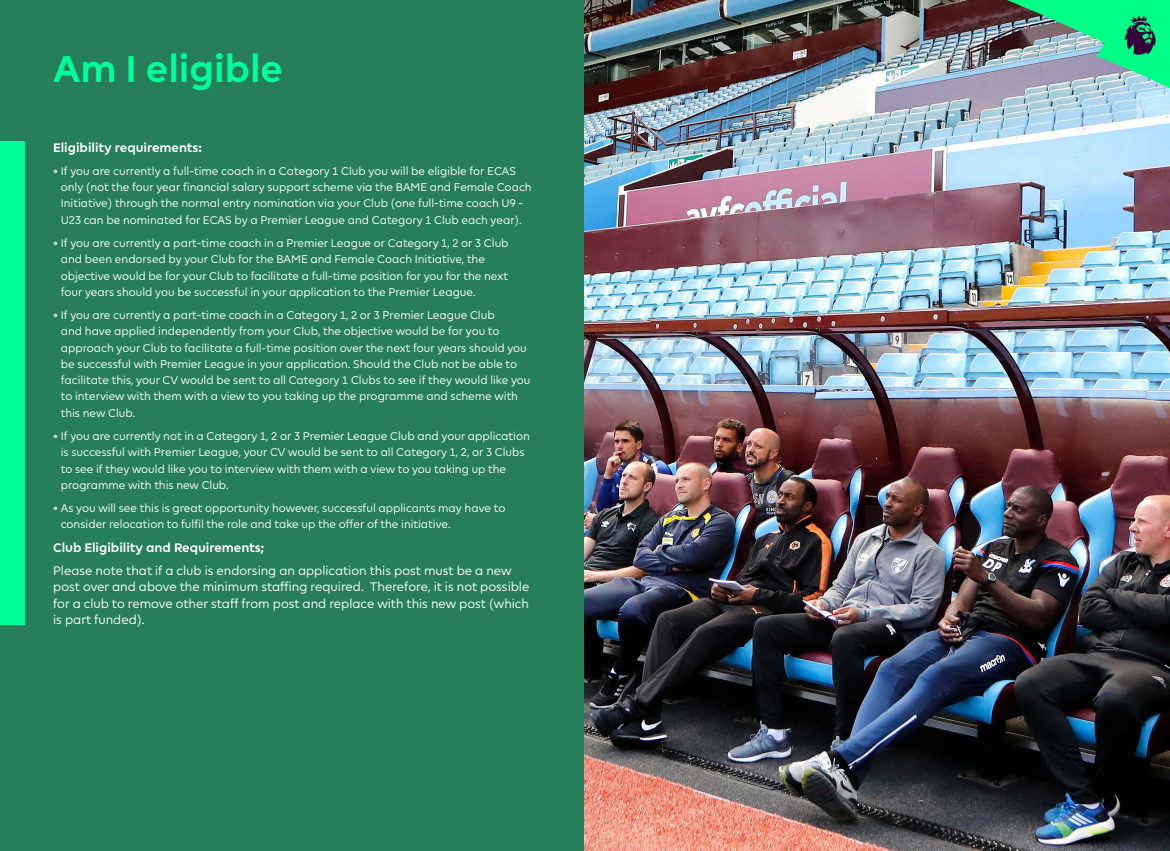
<style>
.page{position:relative;width:1170px;height:851px;background:#fff}
.page>*{position:absolute;margin:0;border:0;box-sizing:border-box;transform-origin:0 0}
.t1{font:700 37.5px "Premier League";color:#00ff9b}
.t2{font:12.5px/16.2px "Premier League";color:#fff}
.t3{font:700 12.5px "Premier League";color:#fff}
.t4{font:11.25px/16.2px "Premier League";color:#fff}
</style>
<div class="page">
<div style="left:0;top:0;width:585px;height:850px;background:#267e5a"></div>
<img style="left:585px;top:0;width:584px;height:850px">
<div style="left:0;top:142px;width:25px;height:483px;background:#00ff9b"></div>
<img style="left:973px;top:0;width:196px;height:129px">
<img style="left:1109px;top:0;width:60px;height:69px">
<h1 class="t1" style="left:53px;top:48px;width:231px">Am I eligible</h1>
<p class="t3" style="left:53px;top:140px;width:150px">Eligibility requirements:</p>
<p class="t4" style="left:61px;top:163px;width:472px;text-indent:-8px">• If you are currently a full-time coach in a Category 1 Club you will be eligible for ECAS only (not the four year financial salary support scheme via the BAME and Female Coach Initiative) through the normal entry nomination via your Club (one full-time coach U9 - U23 can be nominated for ECAS by a Premier League and Category 1 Club each year).</p>
<p class="t4" style="left:61px;top:235px;width:449px;text-indent:-8px">• If you are currently a part-time coach in a Premier League or Category 1, 2 or 3 Club and been endorsed by your Club for the BAME and Female Coach Initiative, the objective would be for your Club to facilitate a full-time position for you for the next four years should you be successful in your application to the Premier League.</p>
<p class="t4" style="left:61px;top:307px;width:471px;text-indent:-8px">• If you are currently a part-time coach in a Category 1, 2 or 3 Premier League Club<br>and have applied independently from your Club, the objective would be for you to approach your Club to facilitate a full-time position over the next four years should you be successful with Premier League in your application. Should the Club not be able to facilitate this, your CV would be sent to all Category 1 Clubs to see if they would like you to interview with them with a view to you taking up the programme and scheme with this new Club.</p>
<p class="t4" style="left:61px;top:428px;width:470px;text-indent:-8px">• If you are currently not in a Category 1, 2 or 3 Premier League Club and your application is successful with Premier League, your CV would be sent to all Category 1, 2, or 3 Clubs to see if they would like you to interview with them with a view to you taking up the programme with this new Club.</p>
<p class="t4" style="left:61px;top:500px;width:446px;text-indent:-8px">• As you will see this is great opportunity however, successful applicants may have to consider relocation to fulfil the role and take up the offer of the initiative.</p>
<p class="t3" style="left:53px;top:540px;width:213px">Club Eligibility and Requirements;</p>
<p class="t2" style="left:53px;top:563px;width:477px">Please note that if a club is endorsing an application this post must be a new post over and above the minimum staffing required. Therefore, it is not possible for a club to remove other staff from post and replace with this new post (which is part funded).</p>
</div>
